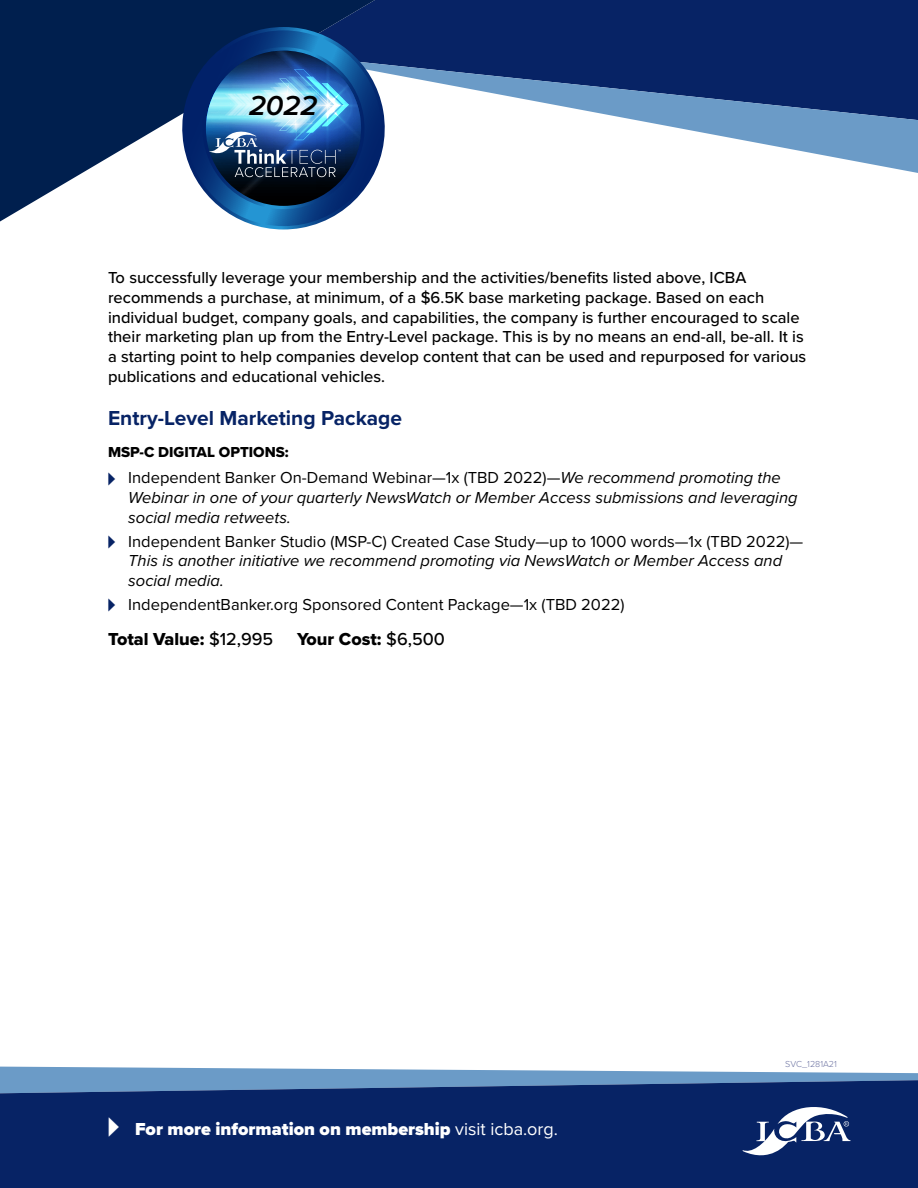
<style>
.page{position:relative;width:918px;height:1188px;background:#fff}
.page>*{position:absolute;margin:0;border:0;box-sizing:border-box;transform-origin:0 0}
.t1{font:italic 600 28.5px "Proxima Nova";color:#000}
.t2{font:700 21px "Proxima Nova";color:#072365}
.t3{font:900 18px "Proxima Nova";color:#fff}
.t4{font:18px "Proxima Nova Extrabld";color:#000}
.t5{font:500 16.5px/19.8px "Proxima Nova";color:#000}
.t6{font:italic 16.5px/19.8px "Proxima Nova";color:#000}
.t7{font:16.5px "Proxima Nova";color:#000}
.t8{font:15px "Proxima Nova Extrabld";color:#000}
.t9{font:300 9px "Proxima Nova";color:#6d73a2}
.s1{font-weight:700;font-style:normal;font-size:21px;color:#072365}
.s2{font-style:normal}
.s3{font-weight:700;font-size:21px;color:#072365}
.s4{font-family:"Proxima Nova";font-weight:500}
.s5{font-weight:400;font-size:31.5px}
.s6{font-weight:400}
</style>
<div class="page">
<svg style="left:0;top:1066px;width:918px;height:14px"></svg>
<svg style="left:0;top:1080px;width:918px;height:108px;fill:#072365"></svg>
<div style="left:580px;top:0;width:338px;height:54px;background:#072365"></div>
<svg style="left:0;top:0;width:580px;height:222px;fill:#001f4e"></svg>
<svg style="left:393px;top:54px;width:525px;height:122px"></svg>
<svg style="left:742px;top:1102px;width:109px;height:62px"></svg>
<svg style="left:174px;top:27px;width:219px;height:195px"></svg>
<img style="left:182px;top:27px;width:203px;height:203px">
<h1 class="t1" style="left:249px;top:84px;width:70px">2022</h1>
<p class="t5" style="left:108px;top:267px;width:700px">To successfully leverage your membership and the activities/benefits listed above, ICBA recommends a purchase, at minimum, of a $6.5K base marketing package. Based on each individual budget, company goals, and capabilities, the company is further encouraged to scale their marketing plan up from the Entry-Level package. This is by no means an end-all, be-all. It is a starting point to help companies develop content that can be used and repurposed for various publications and educational vehicles.</p>
<p class="t2" style="left:108px;top:403px;width:296px">Entry-Level Marketing Package</p>
<p class="t8" style="left:108px;top:441px;width:182px">MSP-C DIGITAL OPTIONS:</p>
<p class="t6" style="left:128px;top:467px;width:671px;text-indent:-20px"><span class="s1">⊲</span> <span class="s2">Independent Banker On-Demand Webinar—1x (TBD 2022)—</span>We recommend promoting the<br>Webinar in one of your quarterly NewsWatch or Member Access submissions and leveraging social media retweets.</p>
<p class="t6" style="left:128px;top:530px;width:676px;text-indent:-20px"><span class="s1">⊲</span> <span class="s2">Independent Banker Studio (MSP-C) Created Case Study—up to 1000 words—1x (TBD 2022)—<br></span>This is another initiative we recommend promoting via NewsWatch or Member Access and social media.</p>
<p class="t7" style="left:108px;top:592px;width:518px"><span class="s3">⊲</span> IndependentBanker.org Sponsored Content Package—1x (TBD 2022)</p>
<p class="t4" style="left:108px;top:625px;width:167px">Total Value: <span class="s4">$12,995</span></p>
<p class="t4" style="left:297px;top:625px;width:149px">Your Cost: <span class="s4">$6,500</span></p>
<p class="t3" style="left:108px;top:1115px;width:452px"><span class="s5">⊲</span> For more information on membership <span class="s6">visit icba.org.</span></p>
<p class="t9" style="left:785px;top:1057px;width:53px">SVC_1281A21</p>
</div>
